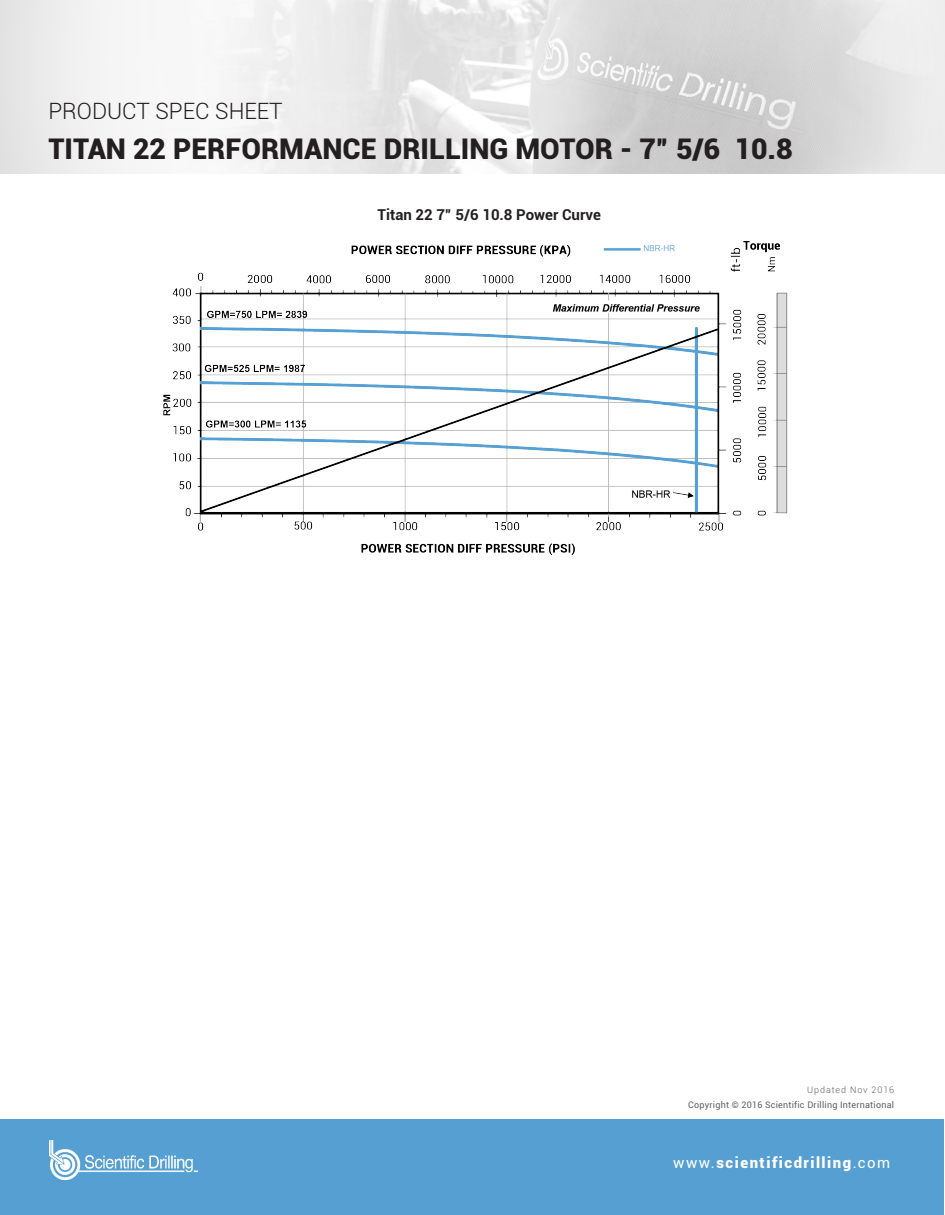
<style>
.page{position:relative;width:945px;height:1215px;background:#fff}
.page>*{position:absolute;margin:0;border:0;box-sizing:border-box;transform-origin:0 0}
.t1{font:900 28.5px "Roboto";color:#231f20}
.t2{font:300 22.5px "Roboto";color:#231f20}
.t3{font:900 15px "Roboto";letter-spacing:.1em;color:#fff}
.t4{font:700 15px "Roboto";color:#231f20}
.t5{font:9px "Roboto";letter-spacing:.025em;color:#5f5f62}
.t6{font:300 9px "Roboto";letter-spacing:.1em;color:#5f5f62}
.s1{font-weight:400}
</style>
<div class="page">
<img style="left:0;top:0;width:945px;height:173px">
<div style="left:0;top:1119px;width:944px;height:96px;background:#559fd3"></div>
<img style="left:50px;top:1141px;width:148px;height:38px">
<img style="left:163px;top:241px;width:625px;height:315px">
<h2 class="t2" style="left:48px;top:95px;width:236px">PRODUCT SPEC SHEET</h2>
<h1 class="t1" style="left:48px;top:128px;width:746px">TITAN 22 PERFORMANCE DRILLING MOTOR - 7” 5/6 10.8</h1>
<h3 class="t4" style="left:378px;top:204px;width:225px">Titan 22 7” 5/6 10.8 Power Curve</h3>
<p class="t6" style="left:807px;top:1084px;width:88px">Updated Nov 2016</p>
<p class="t5" style="left:688px;top:1099px;width:208px">Copyright © 2016 Scientific Drilling International</p>
<h3 class="t3" style="left:673px;top:1152px;width:219px"><span class="s1">www.</span>scientificdrilling<span class="s1">.com</span></h3>
</div>
